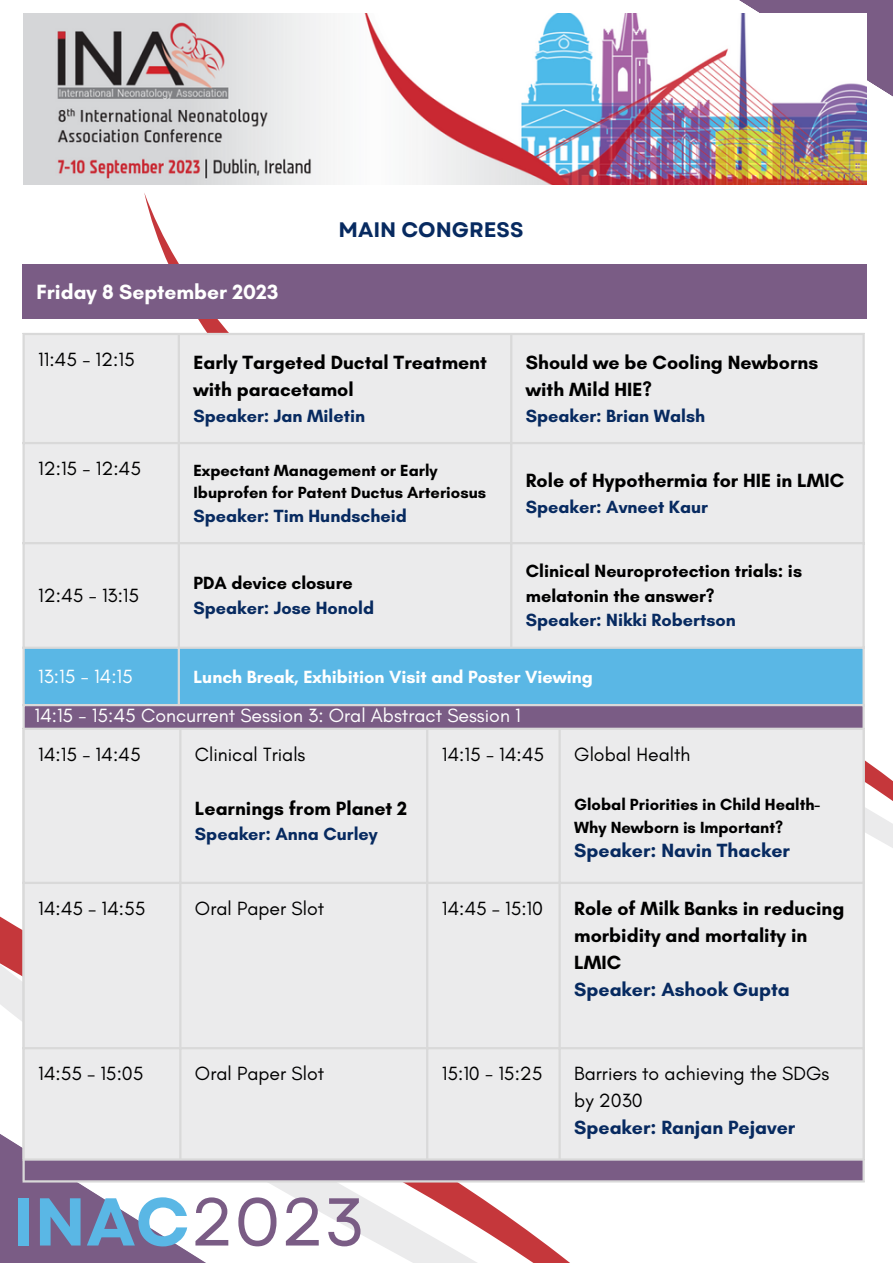
<style>
.page{position:relative;width:893px;height:1264px;background:#fff}
.page>*{position:absolute;margin:0;border:0;box-sizing:border-box;transform-origin:0 0}
.t1{font:700 67.5px "Garet";color:#5ab7e5}
.t2{font:700 21px "Glacial Indifference";color:#fff}
.t3{font:700 21px "Garet";color:#072a60}
.t4{font:19.5px/27px "Glacial Indifference";color:#000}
.t5{font:700 19.5px/27px "Glacial Indifference";color:#000}
.t6{font:19.5px "Glacial Indifference";color:#fff}
.t7{font:700 19.5px "Glacial Indifference";color:#072a60}
.t8{font:700 18px "Glacial Indifference";color:#072a60}
.t9{font:700 18px/24.8px "Glacial Indifference";color:#000}
.t10{font:700 18px "Glacial Indifference";color:#fff}
.t11{font:700 16.5px/22.5px "Glacial Indifference";color:#000}
.s1{font-weight:400;color:#7a5c85}
</style>
<div class="page">
<svg style="left:0;top:916px;width:569px;height:346px"></svg>
<svg style="left:739px;top:0;width:153px;height:129px"></svg>
<svg style="left:243px;top:1112px;width:622px;height:138px"></svg>
<div style="left:25px;top:335px;width:837px;height:311px;background:#ebebec"></div>
<div style="left:25px;top:649px;width:837px;height:55px;background:#5ab7e5"></div>
<div style="left:23px;top:704px;width:840px;height:477px;background:#7a5c85"></div>
<hr style="left:22px;top:335px;width:3px;height:845px;background:#d9d9d9">
<hr style="left:178px;top:335px;width:2px;height:369px;background:#d9d9d9">
<hr style="left:510px;top:335px;width:2px;height:311px;background:#d9d9d9">
<hr style="left:862px;top:335px;width:2px;height:845px;background:#d9d9d9">
<hr style="left:22px;top:333px;width:842px;height:2px;background:#d9d9d9">
<hr style="left:22px;top:442px;width:842px;height:2px;background:#d9d9d9">
<hr style="left:22px;top:542px;width:842px;height:2px;background:#d9d9d9">
<hr style="left:22px;top:646px;width:842px;height:3px;background:#d9d9d9">
<hr style="left:22px;top:704px;width:842px;height:2px;background:#d9d9d9">
<hr style="left:22px;top:1180px;width:842px;height:2px;background:#d9d9d9">
<div style="left:22px;top:264px;width:844px;height:55px;background:#7a5c85"></div>
<img style="left:23px;top:14px;width:843px;height:171px">
<div style="left:25px;top:730px;width:837px;height:428px;background:#ebebec"></div>
<hr style="left:179px;top:730px;width:2px;height:428px;background:#d9d9d9">
<hr style="left:426px;top:730px;width:2px;height:428px;background:#d9d9d9">
<hr style="left:558px;top:730px;width:2px;height:428px;background:#d9d9d9">
<hr style="left:22px;top:727px;width:842px;height:3px;background:#d9d9d9">
<hr style="left:22px;top:881px;width:842px;height:3px;background:#d9d9d9">
<hr style="left:22px;top:1047px;width:842px;height:2px;background:#d9d9d9">
<hr style="left:22px;top:1158px;width:842px;height:2px;background:#d9d9d9">
<p class="t2" style="left:36px;top:279px;width:243px">Friday 8 September 2023</p>
<p class="t3" style="left:338px;top:215px;width:186px">MAIN CONGRESS</p>
<p class="t4" style="left:38px;top:345px;width:98px">11:45 - 12:15</p>
<p class="t5" style="left:193px;top:348px;width:295px">Early Targeted Ductal Treatment with paracetamol</p>
<p class="t8" style="left:193px;top:404px;width:173px">Speaker: Jan Miletin</p>
<p class="t4" style="left:38px;top:454px;width:104px">12:15 - 12:45</p>
<p class="t11" style="left:193px;top:458px;width:294px">Expectant Management or Early<br>Ibuprofen for Patent Ductus Arteriosus</p>
<p class="t8" style="left:193px;top:505px;width:215px">Speaker: Tim Hundscheid</p>
<p class="t4" style="left:38px;top:581px;width:102px">12:45 - 13:15</p>
<p class="t9" style="left:193px;top:570px;width:161px">PDA device closure</p>
<p class="t8" style="left:193px;top:597px;width:182px">Speaker: Jose Honold</p>
<p class="t5" style="left:526px;top:348px;width:294px">Should we be Cooling Newborns with Mild HIE?</p>
<p class="t8" style="left:526px;top:404px;width:181px">Speaker: Brian Walsh</p>
<p class="t5" style="left:526px;top:466px;width:320px">Role of Hypothermia for HIE in LMIC</p>
<p class="t8" style="left:526px;top:495px;width:184px">Speaker: Avneet Kaur</p>
<p class="t9" style="left:526px;top:558px;width:278px">Clinical Neuroprotection trials: is melatonin the answer?</p>
<p class="t8" style="left:526px;top:609px;width:211px">Speaker: Nikki Robertson</p>
<p class="t6" style="left:38px;top:664px;width:96px">13:15 - 14:15</p>
<p class="t10" style="left:193px;top:665px;width:401px">Lunch Break, Exhibition Visit and Poster Viewing</p>
<p class="t6" style="left:34px;top:703px;width:488px">14:15 - 15:45 Concurrent Session 3: Oral Abstract Session 1</p>
<p class="t4" style="left:38px;top:740px;width:104px">14:15 - 14:45</p>
<p class="t4" style="left:195px;top:740px;width:112px">Clinical Trials</p>
<p class="t5" style="left:195px;top:794px;width:214px">Learnings from Planet 2</p>
<p class="t8" style="left:195px;top:823px;width:184px">Speaker: Anna Curley</p>
<p class="t4" style="left:442px;top:740px;width:104px">14:15 - 14:45</p>
<p class="t4" style="left:574px;top:740px;width:118px">Global Health</p>
<p class="t11" style="left:574px;top:793px;width:247px">Global Priorities in Child Health-<br>Why Newborn is Important?</p>
<p class="t7" style="left:574px;top:838px;width:217px">Speaker: Navin Thacker</p>
<p class="t4" style="left:38px;top:894px;width:109px">14:45 – 14:55</p>
<p class="t4" style="left:195px;top:894px;width:131px">Oral Paper Slot</p>
<p class="t4" style="left:442px;top:894px;width:103px">14:45 – 15:10</p>
<p class="t5" style="left:574px;top:894px;width:272px">Role of Milk Banks in reducing morbidity and mortality in<br>LMIC</p>
<p class="t7" style="left:574px;top:977px;width:217px">Speaker: Ashook Gupta</p>
<p class="t4" style="left:38px;top:1059px;width:107px">14:55 – 15:05</p>
<p class="t4" style="left:195px;top:1059px;width:131px">Oral Paper Slot</p>
<p class="t4" style="left:442px;top:1059px;width:102px">15:10 - 15:25</p>
<p class="t4" style="left:574px;top:1059px;width:256px">Barriers to achieving the SDGs by 2030</p>
<p class="t7" style="left:574px;top:1115px;width:222px">Speaker: Ranjan Pejaver</p>
<p class="t1" style="left:12px;top:1173px;width:354px">INAC<span class="s1">2023</span></p>
</div>
